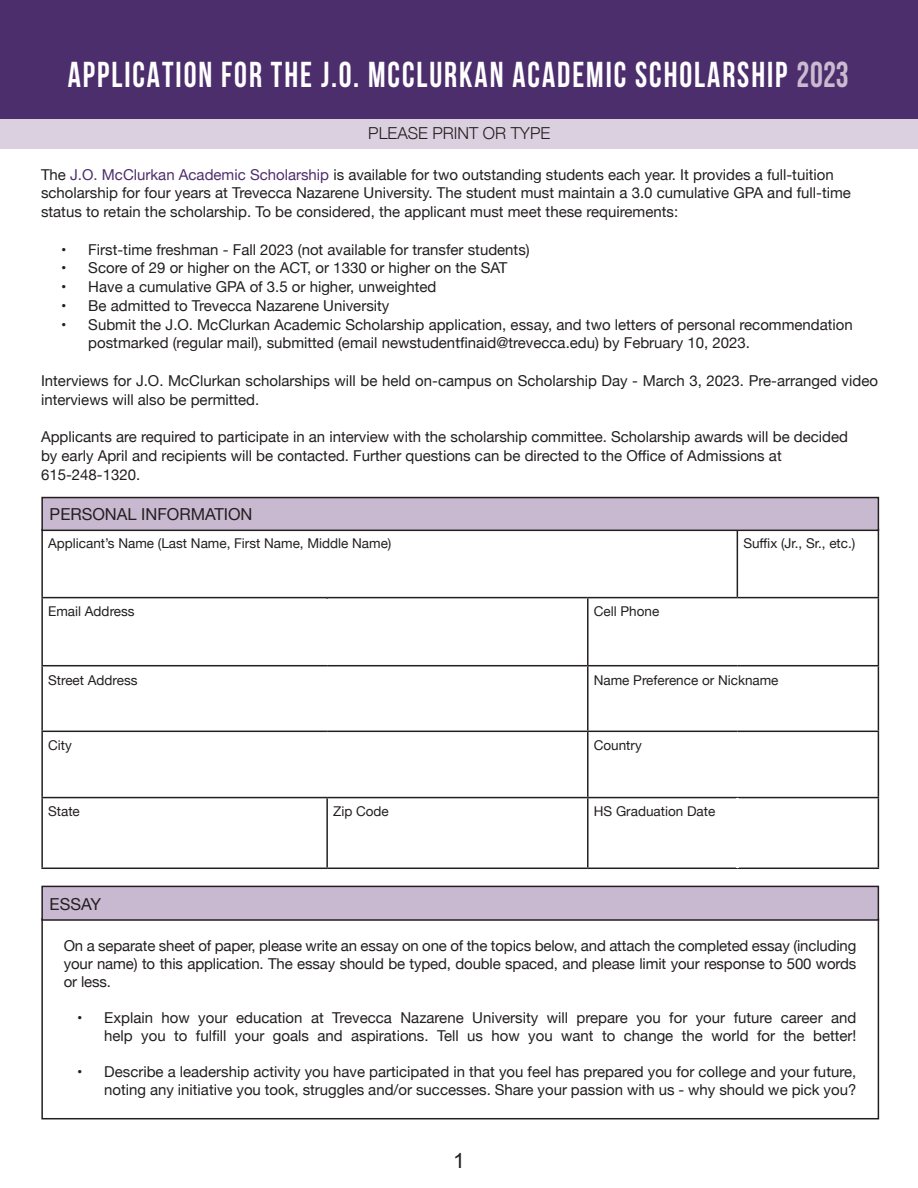
<style>
.page{position:relative;width:918px;height:1188px;background:#fff}
.page>*{position:absolute;margin:0;border:0;box-sizing:border-box;transform-origin:0 0}
.t1{font:700 36px "Bebas Neue";letter-spacing:.06em;color:#fff;scale:.9 1}
.t2{font:21px "Arial";color:#231f20}
.t3{font:16.5px "Helvetica Neue";color:#231f20}
.t4{font:300 16.5px "Helvetica Neue";color:#231f20}
.t5{font:15px/18.8px "Helvetica Neue";color:#231f20}
.t6{font:13.5px "Helvetica Neue";color:#231f20}
.s1{color:#cabbd1}
.s2{color:#4d2e6d}
</style>
<div class="page">
<hr style="left:41px;top:530px;width:2px;height:67px;background:#231f20">
<hr style="left:737px;top:530px;width:1px;height:67px;background:#231f20">
<hr style="left:878px;top:530px;width:1px;height:67px;background:#231f20">
<hr style="left:41px;top:597px;width:286px;height:1px;background:#231f20">
<hr style="left:41px;top:598px;width:2px;height:67px;background:#231f20">
<hr style="left:327px;top:597px;width:261px;height:1px;background:#231f20">
<hr style="left:326px;top:598px;width:2px;height:67px;background:#231f20">
<hr style="left:588px;top:597px;width:149px;height:1px;background:#231f20">
<hr style="left:587px;top:598px;width:2px;height:67px;background:#231f20">
<hr style="left:737px;top:597px;width:142px;height:1px;background:#231f20">
<hr style="left:878px;top:598px;width:1px;height:67px;background:#231f20">
<hr style="left:41px;top:665px;width:286px;height:1px;background:#231f20">
<hr style="left:41px;top:666px;width:2px;height:65px;background:#231f20">
<hr style="left:327px;top:665px;width:261px;height:1px;background:#231f20">
<hr style="left:588px;top:665px;width:149px;height:1px;background:#231f20">
<hr style="left:587px;top:666px;width:2px;height:65px;background:#231f20">
<hr style="left:737px;top:665px;width:142px;height:1px;background:#231f20">
<hr style="left:878px;top:666px;width:1px;height:65px;background:#231f20">
<hr style="left:41px;top:731px;width:286px;height:1px;background:#231f20">
<hr style="left:41px;top:732px;width:2px;height:65px;background:#231f20">
<hr style="left:327px;top:731px;width:261px;height:1px;background:#231f20">
<hr style="left:588px;top:731px;width:149px;height:1px;background:#231f20">
<hr style="left:587px;top:732px;width:2px;height:65px;background:#231f20">
<hr style="left:737px;top:731px;width:142px;height:1px;background:#231f20">
<hr style="left:878px;top:732px;width:1px;height:65px;background:#231f20">
<hr style="left:41px;top:797px;width:286px;height:1px;background:#231f20">
<hr style="left:41px;top:798px;width:2px;height:70px;background:#231f20">
<hr style="left:327px;top:797px;width:261px;height:1px;background:#231f20">
<hr style="left:326px;top:798px;width:2px;height:70px;background:#231f20">
<hr style="left:588px;top:797px;width:149px;height:1px;background:#231f20">
<hr style="left:587px;top:798px;width:2px;height:70px;background:#231f20">
<hr style="left:737px;top:797px;width:142px;height:1px;background:#231f20">
<hr style="left:737px;top:798px;width:1px;height:70px;background:#231f20">
<hr style="left:878px;top:798px;width:1px;height:70px;background:#231f20">
<hr style="left:41px;top:868px;width:286px;height:1px;background:#231f20">
<hr style="left:327px;top:868px;width:261px;height:1px;background:#231f20">
<hr style="left:588px;top:868px;width:149px;height:1px;background:#231f20">
<hr style="left:737px;top:868px;width:142px;height:1px;background:#231f20">
<hr style="left:736px;top:798px;width:3px;height:69px;background:#fff">
<hr style="left:326px;top:599px;width:3px;height:66px;background:#fff">
<div style="left:0;top:117px;width:918px;height:32px;background:#dad0df"></div>
<div style="left:42px;top:498px;width:836px;height:32px;background:#c8b9d0"></div>
<div style="left:41px;top:497px;width:838px;height:34px;border:2px solid #231f20"></div>
<div style="left:41px;top:918px;width:838px;height:201px;border:2px solid #231f20"></div>
<div style="left:42px;top:886px;width:836px;height:34px;background:#c8b9d0"></div>
<div style="left:41px;top:886px;width:838px;height:35px;border:2px solid #231f20"></div>
<div style="left:0;top:0;width:918px;height:118px;background:#4d2e6d"></div>
<p class="t1" style="left:68px;top:54px;width:869px">APPLICATION FOR THE J.O. MCCLURKAN ACADEMIC SCHOLARSHIP <span class="s1">2023</span></p>
<p class="t4" style="left:368px;top:120px;width:183px">PLEASE PRINT OR TYPE</p>
<p class="t5" style="left:41px;top:166px;width:811px">The <span class="s2">J.O. McClurkan Academic Scholarship</span> is available for two outstanding students each year. It provides a full-tuition scholarship for four years at Trevecca Nazarene University. The student must maintain a 3.0 cumulative GPA and full-time status to retain the scholarship. To be considered, the applicant must meet these requirements:</p>
<p class="t5" style="left:61px;top:241px;width:470px">• First-time freshman - Fall 2023 (not available for transfer students)</p>
<p class="t5" style="left:61px;top:259px;width:448px">• Score of 29 or higher on the ACT, or 1330 or higher on the SAT</p>
<p class="t5" style="left:61px;top:278px;width:377px">• Have a cumulative GPA of 3.5 or higher, unweighted</p>
<p class="t5" style="left:61px;top:297px;width:330px">• Be admitted to Trevecca Nazarene University</p>
<p class="t5" style="left:88px;top:316px;width:766px;text-indent:-27px">• Submit the J.O. McClurkan Academic Scholarship application, essay, and two letters of personal recommendation postmarked (regular mail), submitted (email newstudentfinaid@trevecca.edu) by February 10, 2023.</p>
<p class="t5" style="left:41px;top:372px;width:839px">Interviews for J.O. McClurkan scholarships will be held on-campus on Scholarship Day - March 3, 2023. Pre-arranged video interviews will also be permitted.</p>
<p class="t5" style="left:41px;top:428px;width:809px">Applicants are required to participate in an interview with the scholarship committee. Scholarship awards will be decided</p>
<p class="t5" style="left:41px;top:447px;width:742px">by early April and recipients will be contacted. Further questions can be directed to the Office of Admissions at</p>
<p class="t5" style="left:41px;top:466px;width:101px">615-248-1320.</p>
<p class="t3" style="left:50px;top:503px;width:204px">PERSONAL INFORMATION</p>
<p class="t6" style="left:48px;top:534px;width:345px">Applicant’s Name (Last Name, First Name, Middle Name)</p>
<p class="t6" style="left:743px;top:534px;width:114px">Suffix (Jr., Sr., etc.)</p>
<p class="t6" style="left:48px;top:602px;width:88px">Email Address</p>
<p class="t6" style="left:594px;top:602px;width:67px">Cell Phone</p>
<p class="t6" style="left:48px;top:670px;width:91px">Street Address</p>
<p class="t6" style="left:594px;top:670px;width:186px">Name Preference or Nickname</p>
<p class="t6" style="left:48px;top:736px;width:25px">City</p>
<p class="t6" style="left:594px;top:736px;width:50px">Country</p>
<p class="t6" style="left:48px;top:802px;width:33px">State</p>
<p class="t6" style="left:333px;top:802px;width:57px">Zip Code</p>
<p class="t6" style="left:594px;top:802px;width:123px">HS Graduation Date</p>
<p class="t3" style="left:50px;top:892px;width:53px">ESSAY</p>
<p class="t5" style="left:64px;top:937px;width:794px;line-height:18px;text-align:justify">On a separate sheet of paper, please write an essay on one of the topics below, and attach the completed essay (including your name) to this application. The essay should be typed, double spaced, and please limit your response to 500 words or less.</p>
<p class="t5" style="left:77px;top:1009px;width:781px;line-height:18px;text-align:right">• Explain how your education at Trevecca Nazarene University will prepare you for your future career and help you to fulfill your goals and aspirations. Tell us how you want to change the world for the better!</p>
<p class="t5" style="left:77px;top:1063px;width:781px;line-height:18px;text-align:right">• Describe a leadership activity you have participated in that you feel has prepared you for college and your future, noting any initiative you took, struggles and/or successes. Share your passion with us - why should we pick you?</p>
<h2 class="t2" style="left:453px;top:1147px;width:13px">1</h2>
</div>
